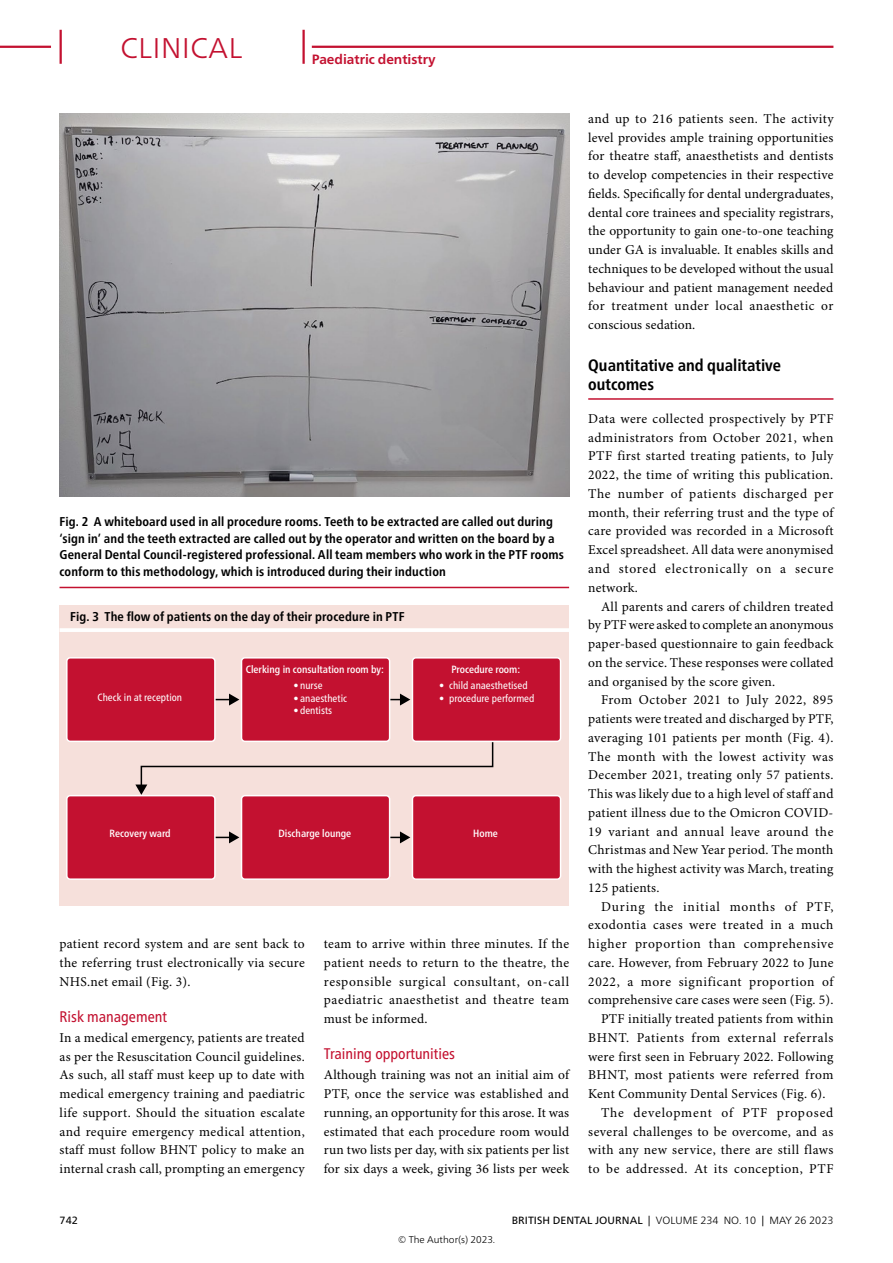
<style>
.page{position:relative;width:893px;height:1263px;background:#fff}
.page>*{position:absolute;margin:0;border:0;box-sizing:border-box;transform-origin:0 0}
.t1{font:300 28.5px "Frutiger Neue LT Pro";letter-spacing:.025em;color:#c31130}
.SectionHeading_1_MSS{font:700 condensed 16.5px/18.8px "Frutiger Neue LT Pro";color:#000}
.SectionHeading_2_MSS{font:condensed 15.3px "Frutiger Neue LT Pro";color:#c31130}
.Para_9pt_justified_1{font:13.5px/18.8px "Minion Pro";letter-spacing:.02em;color:#000;text-align:justify}
.Para_9pt_justified{font:13.5px/18.8px "Minion Pro";letter-spacing:.02em;color:#000;text-align:justify}
.t2{font:700 13.5px "Frutiger Neue LT Pro";color:#c31130}
.Image_Caption_MSS{font:12.75px/16.5px "Frutiger Neue LT Pro Cn Bold 2";letter-spacing:.01em;color:#000}
.Image_Caption_MSS_wh{font:12.75px "Frutiger Neue LT Pro Cn Bold 2";letter-spacing:.01em;color:#000}
.t3{font:10.5px "Frutiger Neue LT Pro Cn Rg 3";color:#fff}
.t4{font:500 condensed 10.5px "Frutiger Neue LT Pro";color:#fff}
.t5{font:10.5px "Frutiger Neue LT Pro";letter-spacing:.005em;color:#000}
.t6{font:300 9.75px "Frutiger Neue LT Pro";color:#000}
.s1{font-weight:300}
.s2{font-family:"Frutiger Neue LT Pro Light 2"}
</style>
<div class="page">
<hr style="left:588px;top:398px;width:245px;height:2px;background:#c31130">
<div style="left:60px;top:606px;width:509px;height:300px;background:#f6e0db"></div>
<svg style="left:66px;top:657px;width:495px;height:223px"></svg>
<hr style="left:60px;top:628px;width:509px;height:4px;background:#fff">
<img style="left:60px;top:114px;width:509px;height:382px">
<hr style="left:60px;top:587px;width:509px;height:1px;background:#c31130">
<hr style="left:0;top:46px;width:51px;height:2px;background:#c31130">
<hr style="left:312px;top:46px;width:521px;height:2px;background:#c31130">
<hr style="left:60px;top:30px;width:2px;height:34px;background:#c31130">
<hr style="left:302px;top:30px;width:3px;height:34px;background:#c31130">
<h1 class="t1" style="left:120px;top:31px;width:124px">CLINICAL</h1>
<p class="t2" style="left:312px;top:51px;width:125px">Paediatric dentistry</p>
<p class="Image_Caption_MSS" style="left:60px;top:513px;width:506px">Fig. 2 A whiteboard used in all procedure rooms. Teeth to be extracted are called out during ‘sign in’ and the teeth extracted are called out by the operator and written on the board by a General Dental Council-registered professional. All team members who work in the PTF rooms conform to this methodology, which is introduced during their induction</p>
<p class="Image_Caption_MSS_wh" style="left:70px;top:609px;width:336px">Fig. 3 The flow of patients on the day of their procedure in PTF</p>
<p class="t3" style="left:98px;top:691px;width:86px">Check in at reception</p>
<p class="t4" style="left:246px;top:664px;width:140px">Clerking in consultation room by:</p>
<p class="t3" style="left:294px;top:679px;width:30px">• nurse</p>
<p class="t3" style="left:294px;top:692px;width:55px">• anaesthetic</p>
<p class="t3" style="left:294px;top:704px;width:40px">• dentists</p>
<p class="t4" style="left:451px;top:664px;width:70px">Procedure room:</p>
<p class="t3" style="left:439px;top:679px;width:90px">• child anaesthetised</p>
<p class="t3" style="left:439px;top:692px;width:97px">• procedure performed</p>
<p class="t4" style="left:109px;top:827px;width:63px">Recovery ward</p>
<p class="t4" style="left:278px;top:827px;width:74px">Discharge lounge</p>
<p class="t4" style="left:473px;top:827px;width:26px">Home</p>
<p class="Para_9pt_justified" style="left:60px;top:935px;width:247px">patient record system and are sent back to the referring trust electronically via secure NHS.net email (Fig. 3).</p>
<p class="SectionHeading_2_MSS" style="left:60px;top:1007px;width:109px">Risk management</p>
<p class="Para_9pt_justified_1" style="left:60px;top:1029px;width:247px">In a medical emergency, patients are treated as per the Resuscitation Council guidelines.<br>As such, all staff must keep up to date with medical emergency training and paediatric life support. Should the situation escalate and require emergency medical attention, staff must follow BHNT policy to make an internal crash call, prompting an emergency</p>
<p class="Para_9pt_justified_1" style="left:324px;top:935px;width:247px">team to arrive within three minutes. If the patient needs to return to the theatre, the responsible surgical consultant, on-call paediatric anaesthetist and theatre team must be informed.</p>
<p class="SectionHeading_2_MSS" style="left:324px;top:1045px;width:133px">Training opportunities</p>
<p class="Para_9pt_justified_1" style="left:324px;top:1066px;width:247px">Although training was not an initial aim of PTF, once the service was established and running, an opportunity for this arose. It was estimated that each procedure room would run two lists per day, with six patients per list for six days a week, giving 36 lists per week</p>
<p class="Para_9pt_justified_1" style="left:588px;top:110px;width:247px">and up to 216 patients seen. The activity level provides ample training opportunities for theatre staff, anaesthetists and dentists to develop competencies in their respective fields. Specifically for dental undergraduates, dental core trainees and speciality registrars, the opportunity to gain one-to-one teaching under GA is invaluable. It enables skills and techniques to be developed without the usual behaviour and patient management needed for treatment under local anaesthetic or conscious sedation.</p>
<p class="SectionHeading_1_MSS" style="left:588px;top:356px;width:194px">Quantitative and qualitative outcomes</p>
<p class="Para_9pt_justified_1" style="left:588px;top:410px;width:247px">Data were collected prospectively by PTF administrators from October 2021, when PTF first started treating patients, to July 2022, the time of writing this publication.<br>The number of patients discharged per month, their referring trust and the type of care provided was recorded in a Microsoft Excel spreadsheet. All data were anonymised and stored electronically on a secure network.</p>
<p class="Para_9pt_justified" style="left:588px;top:597px;width:247px;text-indent:13px">All parents and carers of children treated by PTF were asked to complete an anonymous paper-based questionnaire to gain feedback on the service. These responses were collated and organised by the score given.</p>
<p class="Para_9pt_justified" style="left:588px;top:691px;width:247px;text-indent:13px">From October 2021 to July 2022, 895 patients were treated and discharged by PTF, averaging 101 patients per month (Fig. 4).<br>The month with the lowest activity was December 2021, treating only 57 patients.<br>This was likely due to a high level of staff and patient illness due to the Omicron COVID-19 variant and annual leave around the Christmas and New Year period. The month with the highest activity was March, treating 125 patients.</p>
<p class="Para_9pt_justified" style="left:588px;top:897px;width:247px;text-indent:13px">During the initial months of PTF, exodontia cases were treated in a much higher proportion than comprehensive care. However, from February 2022 to June 2022, a more significant proportion of comprehensive care cases were seen (Fig. 5).</p>
<p class="Para_9pt_justified" style="left:588px;top:1010px;width:247px;text-indent:13px">PTF initially treated patients from within BHNT. Patients from external referrals were first seen in February 2022. Following BHNT, most patients were referred from Kent Community Dental Services (Fig. 6).</p>
<p class="Para_9pt_justified" style="left:588px;top:1104px;width:247px;text-indent:13px">The development of PTF proposed several challenges to be overcome, and as with any new service, there are still flaws to be addressed. At its conception, PTF</p>
<p class="t5" style="left:60px;top:1214px;width:20px">742</p>
<p class="t5" style="left:512px;top:1214px;width:323px">BRITISH DENTAL JOURNAL | <span class="s1">VOLUME 234 NO. 10</span> | <span class="s2">May 26 2023</span></p>
<p class="t6" style="left:398px;top:1234px;width:99px">© The Author(s) 2023.</p>
</div>
